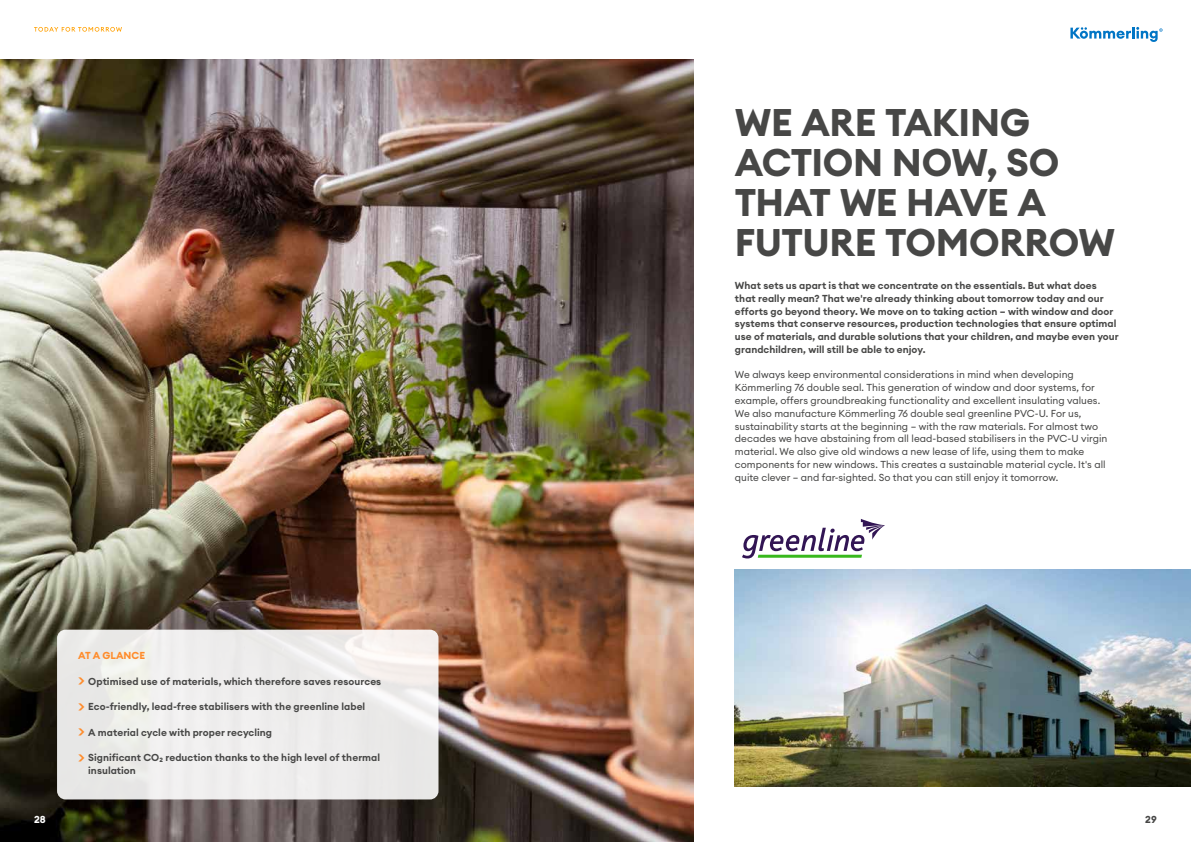
<style>
.page{position:relative;width:1191px;height:842px;background:#fff}
.page>*{position:absolute;margin:0;border:0;box-sizing:border-box;transform-origin:0 0}
.t1{font:700 38px/40px "Euclid Circular A";letter-spacing:-.01em;color:#474746}
.t2{font:10px/12.8px "Euclid Circular A";color:#474746}
.t3{font:600 10px/12.8px "Euclid Circular A";letter-spacing:.005em;color:#474746}
.t4{font:700 10px "Euclid Circular A";color:#ff8c2c}
.t5{font:700 10px "Euclid Circular A";color:#fff}
.t6{font:700 10px "Euclid Circular A";color:#474746}
.s1{font-size:14px;color:#ff8c2c}
</style>
<div class="page">
<img style="left:0;top:60px;width:693px;height:782px">
<img style="left:735px;top:570px;width:456px;height:217px">
<div style="left:57px;top:630px;width:381px;height:169px;background:#edeceb;border-radius:9px"></div>
<svg style="left:742px;top:519px;width:143px;height:39px"></svg>
<svg style="left:1070px;top:27px;width:92px;height:15px"></svg>
<svg style="left:34px;top:27px;width:88px;height:5px"></svg>
<p class="t4" style="left:78px;top:649px;width:68px">AT A GLANCE</p>
<p class="t3" style="left:78px;top:675px;width:304px"><span class="s1">&gt;</span> Optimised use of materials, which therefore saves resources</p>
<p class="t3" style="left:78px;top:700px;width:288px"><span class="s1">&gt;</span> Eco-friendly, lead-free stabilisers with the greenline label</p>
<p class="t3" style="left:78px;top:726px;width:195px"><span class="s1">&gt;</span> A material cycle with proper recycling</p>
<p class="t3" style="left:88px;top:751px;width:293px;text-indent:-10px"><span class="s1">&gt;</span> Significant CO2 reduction thanks to the high level of thermal insulation</p>
<h1 class="t1" style="left:735px;top:103px;width:382px">WE ARE TAKING<br>ACTION NOW, SO<br>THAT WE HAVE A<br>FUTURE TOMORROW</h1>
<p class="t3" style="left:735px;top:279px;width:385px">What sets us apart is that we concentrate on the essentials. But what does that really mean? That we're already thinking about tomorrow today and our efforts go beyond theory. We move on to taking action – with window and door systems that conserve resources, production technologies that ensure optimal use of materials, and durable solutions that your children, and maybe even your grandchildren, will still be able to enjoy.</p>
<p class="t2" style="left:735px;top:368px;width:374px">We always keep environmental considerations in mind when developing Kömmerling 76 double seal. This generation of window and door systems, for example, offers groundbreaking functionality and excellent insulating values.<br>We also manufacture Kömmerling 76 double seal greenline PVC-U. For us, sustainability starts at the beginning – with the raw materials. For almost two decades we have abstaining from all lead-based stabilisers in the PVC-U virgin material. We also give old windows a new lease of life, using them to make components for new windows. This creates a sustainable material cycle. It's all quite clever – and far-sighted. So that you can still enjoy it tomorrow.</p>
<p class="t5" style="left:34px;top:813px;width:13px">28</p>
<p class="t6" style="left:1145px;top:813px;width:13px">29</p>
</div>
